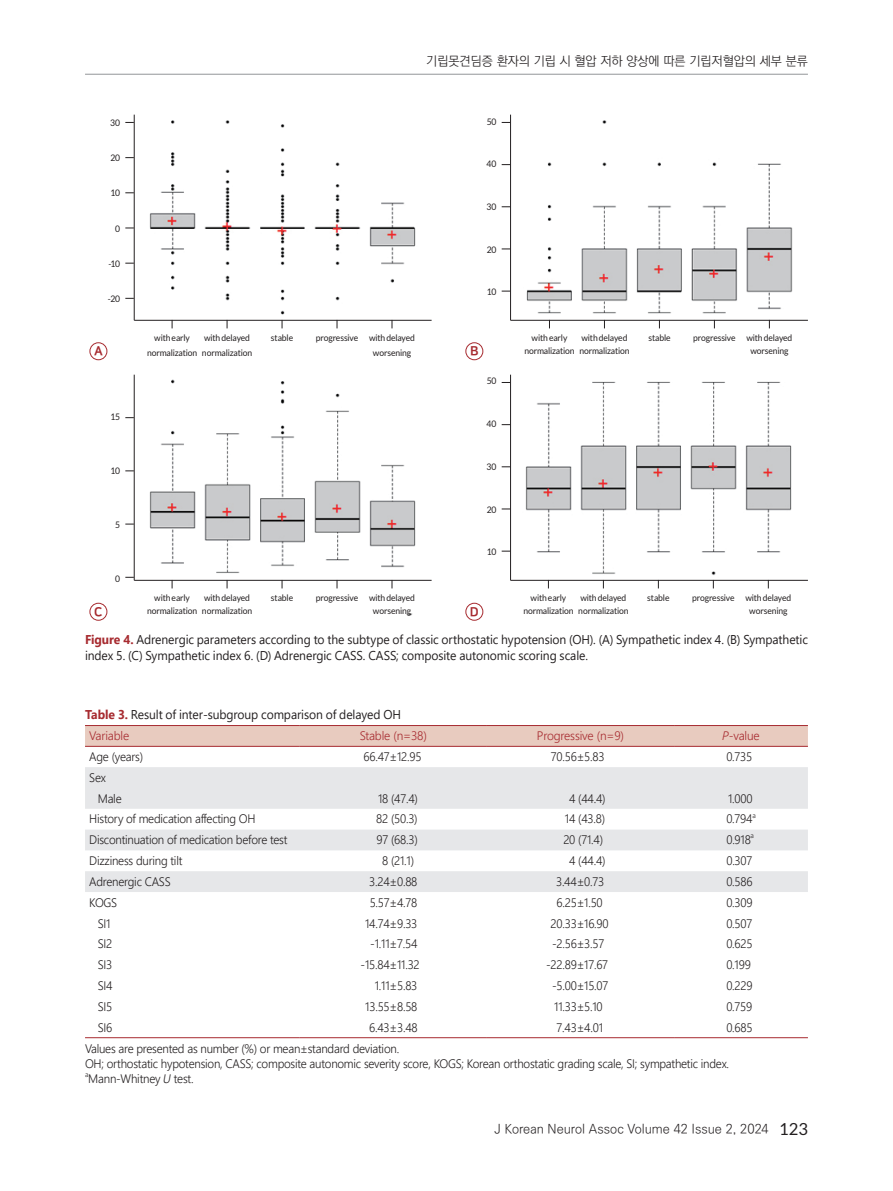
<style>
.page{position:relative;width:893px;height:1191px;background:#fff}
.page>*{position:absolute;margin:0;border:0;box-sizing:border-box;transform-origin:0 0}
.t1{font:12.75px/16.5px "Segoe UI";letter-spacing:-.01em;color:#231f20;scale:.95 1}
.t2{font:300 12.75px "Ko Pub World Dotum";color:#231f20}
.t3{font:12.75px "Nanum Square OTF ac EB";color:#a72b30}
.t4{font:300 12.3px/20.9px "Segoe UI";letter-spacing:-.02em;color:#231f20;scale:.95 1}
.t5{font:300 12.3px "Segoe UI";letter-spacing:-.015em;color:#a72b30}
.t6{font:9px/12.8px "Lato";letter-spacing:-.015em;color:#231f20;text-align:center;scale:.95 1}
.t7{font:300 7.2px "Segoe UI";color:#231f20;scale:.95 1}
.s1{font-weight:700;color:#a72b30}
.s2{font-style:italic}
.s3{font-family:"Lato";font-weight:400;font-size:16.65px}
</style>
<div class="page">
<hr style="left:85px;top:74px;width:723px;height:1px;background:#939598">
<div style="left:85px;top:726px;width:723px;height:20px;background:#e8cbbf"></div>
<svg style="left:85px;top:767px;width:723px;height:125px;fill:#e6e7e9"></svg>
<hr style="left:85px;top:725px;width:215px;height:1px;background:#a72b30">
<hr style="left:300px;top:725px;width:187px;height:1px;background:#a72b30">
<hr style="left:487px;top:725px;width:187px;height:1px;background:#a72b30">
<hr style="left:674px;top:725px;width:134px;height:1px;background:#a72b30">
<hr style="left:85px;top:746px;width:215px;height:1px;background:#a72b30">
<hr style="left:300px;top:746px;width:187px;height:1px;background:#a72b30">
<hr style="left:487px;top:746px;width:187px;height:1px;background:#a72b30">
<hr style="left:674px;top:746px;width:134px;height:1px;background:#a72b30">
<hr style="left:85px;top:1037px;width:215px;height:1px;background:#a72b30">
<hr style="left:300px;top:1037px;width:187px;height:1px;background:#a72b30">
<hr style="left:487px;top:1037px;width:187px;height:1px;background:#a72b30">
<hr style="left:674px;top:1037px;width:134px;height:1px;background:#a72b30">
<img style="left:89px;top:114px;width:343px;height:247px">
<img style="left:89px;top:374px;width:343px;height:247px">
<img style="left:465px;top:114px;width:343px;height:247px">
<img style="left:465px;top:374px;width:343px;height:247px">
<hr style="left:134px;top:115px;width:1px;height:205px;background:#231f20">
<hr style="left:134px;top:375px;width:1px;height:205px;background:#231f20">
<hr style="left:510px;top:115px;width:1px;height:205px;background:#231f20">
<hr style="left:510px;top:375px;width:1px;height:205px;background:#231f20">
<hr style="left:134px;top:320px;width:298px;height:1px;background:#231f20">
<hr style="left:134px;top:580px;width:298px;height:1px;background:#231f20">
<hr style="left:511px;top:320px;width:297px;height:1px;background:#231f20">
<hr style="left:511px;top:580px;width:297px;height:1px;background:#231f20">
<div style="left:466px;top:603px;width:17px;height:17px;background:#fff;border-radius:50%"></div>
<div style="left:466px;top:603px;width:17px;height:17px;border:1px solid #a72b30;border-radius:50%"></div>
<div style="left:90px;top:603px;width:17px;height:17px;background:#fff;border-radius:50%"></div>
<div style="left:90px;top:603px;width:17px;height:17px;border:1px solid #a72b30;border-radius:50%"></div>
<div style="left:90px;top:343px;width:17px;height:17px;background:#fff;border-radius:50%"></div>
<div style="left:90px;top:342px;width:17px;height:18px;border:1px solid #a72b30;border-radius:50%"></div>
<div style="left:466px;top:343px;width:17px;height:17px;background:#fff;border-radius:50%"></div>
<div style="left:466px;top:342px;width:17px;height:18px;border:1px solid #a72b30;border-radius:50%"></div>
<p class="t6" style="left:110px;top:116px;width:12px">30</p>
<p class="t6" style="left:110px;top:151px;width:12px">20</p>
<p class="t6" style="left:111px;top:187px;width:12px">10</p>
<p class="t6" style="left:115px;top:222px;width:7px">0</p>
<p class="t6" style="left:108px;top:257px;width:14px">-10</p>
<p class="t6" style="left:108px;top:292px;width:14px">-20</p>
<p class="t2" style="left:426px;top:52px;width:383px">기립못견딤증 환자의 기립 시 혈압 저하 양상에 따른 기립저혈압의 세부 분류</p>
<p class="t6" style="left:487px;top:115px;width:12px">50</p>
<p class="t6" style="left:487px;top:158px;width:12px">40</p>
<p class="t6" style="left:487px;top:200px;width:12px">30</p>
<p class="t6" style="left:487px;top:243px;width:12px">20</p>
<p class="t6" style="left:487px;top:286px;width:12px">10</p>
<p class="t6" style="left:147px;top:330px;width:54px;line-height:15px">with early normalization</p>
<p class="t6" style="left:202px;top:330px;width:54px;line-height:15px;text-align:left">with delayed normalization</p>
<p class="t6" style="left:271px;top:331px;width:25px">stable</p>
<p class="t6" style="left:369px;top:330px;width:50px;line-height:15px">with delayed worsening</p>
<p class="t6" style="left:316px;top:331px;width:46px">progressive</p>
<p class="t3" style="left:94px;top:344px;width:10px">A</p>
<p class="t3" style="left:470px;top:344px;width:10px">B</p>
<p class="t6" style="left:110px;top:410px;width:12px">15</p>
<p class="t6" style="left:111px;top:464px;width:12px">10</p>
<p class="t6" style="left:115px;top:518px;width:7px">5</p>
<p class="t6" style="left:115px;top:572px;width:7px">0</p>
<p class="t6" style="left:487px;top:375px;width:12px">50</p>
<p class="t6" style="left:487px;top:417px;width:12px">40</p>
<p class="t6" style="left:487px;top:460px;width:12px">30</p>
<p class="t6" style="left:487px;top:503px;width:12px">20</p>
<p class="t6" style="left:487px;top:546px;width:12px">10</p>
<p class="t6" style="left:524px;top:331px;width:54px">with early normalization</p>
<p class="t6" style="left:579px;top:331px;width:54px;text-align:left">with delayed normalization</p>
<p class="t6" style="left:648px;top:331px;width:25px">stable</p>
<p class="t6" style="left:693px;top:331px;width:46px">progressive</p>
<p class="t6" style="left:746px;top:331px;width:50px">with delayed worsening</p>
<p class="t6" style="left:147px;top:591px;width:54px">with early normalization</p>
<p class="t6" style="left:202px;top:591px;width:54px;text-align:left">with delayed normalization</p>
<p class="t6" style="left:271px;top:591px;width:25px">stable</p>
<p class="t6" style="left:369px;top:591px;width:50px">with delayed worsening</p>
<p class="t6" style="left:523px;top:591px;width:54px">with early normalization</p>
<p class="t6" style="left:578px;top:591px;width:54px;text-align:left">with delayed normalization</p>
<p class="t6" style="left:647px;top:591px;width:25px">stable</p>
<p class="t6" style="left:745px;top:591px;width:50px">with delayed</p>
<p class="t6" style="left:316px;top:591px;width:46px">progressive</p>
<p class="t6" style="left:692px;top:591px;width:46px">progressive</p>
<p class="t3" style="left:94px;top:604px;width:10px">C</p>
<p class="t3" style="left:470px;top:604px;width:10px">D</p>
<p class="t6" style="left:749px;top:604px;width:42px">worsening</p>
<p class="t1" style="left:85px;top:630px;width:762px"><span class="s1">Figure 4.</span> Adrenergic parameters according to the subtype of classic orthostatic hypotension (OH). (A) Sympathetic index 4. (B) Sympathetic index 5. (C) Sympathetic index 6. (D) Adrenergic CASS. CASS; composite autonomic scoring scale.</p>
<p class="t1" style="left:85px;top:705px;width:334px"><span class="s1">Table 3.</span> Result of inter-subgroup comparison of delayed OH</p>
<p class="t5" style="left:89px;top:724px;width:41px">Variable</p>
<p class="t5" style="left:360px;top:724px;width:69px">Stable (n=38)</p>
<p class="t5" style="left:537px;top:724px;width:89px">Progressive (n=9)</p>
<p class="t5" style="left:722px;top:724px;width:39px"><span class="s2">P</span>-value</p>
<p class="t4" style="left:89px;top:745px;width:58px">Age (years)</p>
<p class="t4" style="left:363px;top:745px;width:63px">66.47±12.95</p>
<p class="t4" style="left:551px;top:745px;width:58px">70.56±5.83</p>
<p class="t4" style="left:726px;top:745px;width:29px">0.735</p>
<p class="t4" style="left:98px;top:766px;width:27px;text-indent:-9px">Sex<br>Male</p>
<p class="t4" style="left:378px;top:786px;width:44px">18 (47.4)</p>
<p class="t4" style="left:569px;top:786px;width:40px">4 (44.4)</p>
<p class="t4" style="left:728px;top:786px;width:27px">1.000</p>
<p class="t4" style="left:89px;top:807px;width:177px">History of medication affecting OH</p>
<p class="t4" style="left:376px;top:807px;width:45px">82 (50.3)</p>
<p class="t4" style="left:565px;top:807px;width:44px">14 (43.8)</p>
<p class="t4" style="left:726px;top:807px;width:29px">0.794</p>
<p class="t7" style="left:752px;top:808px;width:5px">a</p>
<p class="t4" style="left:89px;top:828px;width:210px">Discontinuation of medication before test</p>
<p class="t4" style="left:376px;top:828px;width:45px">97 (68.3)</p>
<p class="t4" style="left:563px;top:828px;width:43px">20 (71.4)</p>
<p class="t4" style="left:726px;top:828px;width:27px">0.918</p>
<p class="t7" style="left:751px;top:829px;width:5px">a</p>
<p class="t4" style="left:89px;top:849px;width:100px">Dizziness during tilt</p>
<p class="t4" style="left:382px;top:849px;width:35px">8 (21.1)</p>
<p class="t4" style="left:569px;top:849px;width:40px">4 (44.4)</p>
<p class="t4" style="left:726px;top:849px;width:29px">0.307</p>
<p class="t4" style="left:89px;top:870px;width:87px">Adrenergic CASS</p>
<p class="t4" style="left:369px;top:870px;width:52px">3.24±0.88</p>
<p class="t4" style="left:556px;top:870px;width:52px">3.44±0.73</p>
<p class="t4" style="left:726px;top:870px;width:29px">0.586</p>
<p class="t4" style="left:89px;top:890px;width:31px">KOGS</p>
<p class="t4" style="left:370px;top:890px;width:52px">5.57±4.78</p>
<p class="t4" style="left:557px;top:890px;width:50px">6.25±1.50</p>
<p class="t4" style="left:726px;top:890px;width:29px">0.309</p>
<p class="t4" style="left:98px;top:911px;width:15px">SI1</p>
<p class="t4" style="left:365px;top:911px;width:57px">14.74±9.33</p>
<p class="t4" style="left:551px;top:911px;width:63px">20.33±16.90</p>
<p class="t4" style="left:726px;top:911px;width:29px">0.507</p>
<p class="t4" style="left:98px;top:932px;width:17px">SI2</p>
<p class="t4" style="left:370px;top:932px;width:51px">-1.11±7.54</p>
<p class="t4" style="left:552px;top:932px;width:56px">-2.56±3.57</p>
<p class="t4" style="left:726px;top:932px;width:29px">0.625</p>
<p class="t4" style="left:98px;top:953px;width:17px">SI3</p>
<p class="t4" style="left:361px;top:953px;width:64px">-15.84±11.32</p>
<p class="t4" style="left:546px;top:953px;width:67px">-22.89±17.67</p>
<p class="t4" style="left:726px;top:953px;width:27px">0.199</p>
<p class="t4" style="left:98px;top:974px;width:17px">SI4</p>
<p class="t4" style="left:375px;top:974px;width:46px">1.11±5.83</p>
<p class="t4" style="left:552px;top:974px;width:61px">-5.00±15.07</p>
<p class="t4" style="left:726px;top:974px;width:29px">0.229</p>
<p class="t4" style="left:98px;top:994px;width:17px">SI5</p>
<p class="t4" style="left:365px;top:994px;width:56px">13.55±8.58</p>
<p class="t4" style="left:554px;top:994px;width:53px">11.33±5.10</p>
<p class="t4" style="left:726px;top:994px;width:29px">0.759</p>
<p class="t4" style="left:98px;top:1015px;width:17px">SI6</p>
<p class="t4" style="left:369px;top:1015px;width:53px">6.43±3.48</p>
<p class="t4" style="left:557px;top:1015px;width:50px">7.43±4.01</p>
<p class="t4" style="left:726px;top:1015px;width:29px">0.685</p>
<p class="t4" style="left:85px;top:1039px;width:679px;line-height:15px">Values are presented as number (%) or mean±standard deviation.<br>OH; orthostatic hypotension, CASS; composite autonomic severity score, KOGS; Korean orthostatic grading scale, SI; sympathetic index.</p>
<p class="t7" style="left:85px;top:1067px;width:5px">a</p>
<p class="t4" style="left:88px;top:1066px;width:112px">Mann-Whitney <span class="s2">U</span> test.</p>
<p class="t2" style="left:494px;top:1120px;width:315px">J Korean Neurol Assoc Volume 42 Issue 2, 2024 <span class="s3">123</span></p>
</div>
